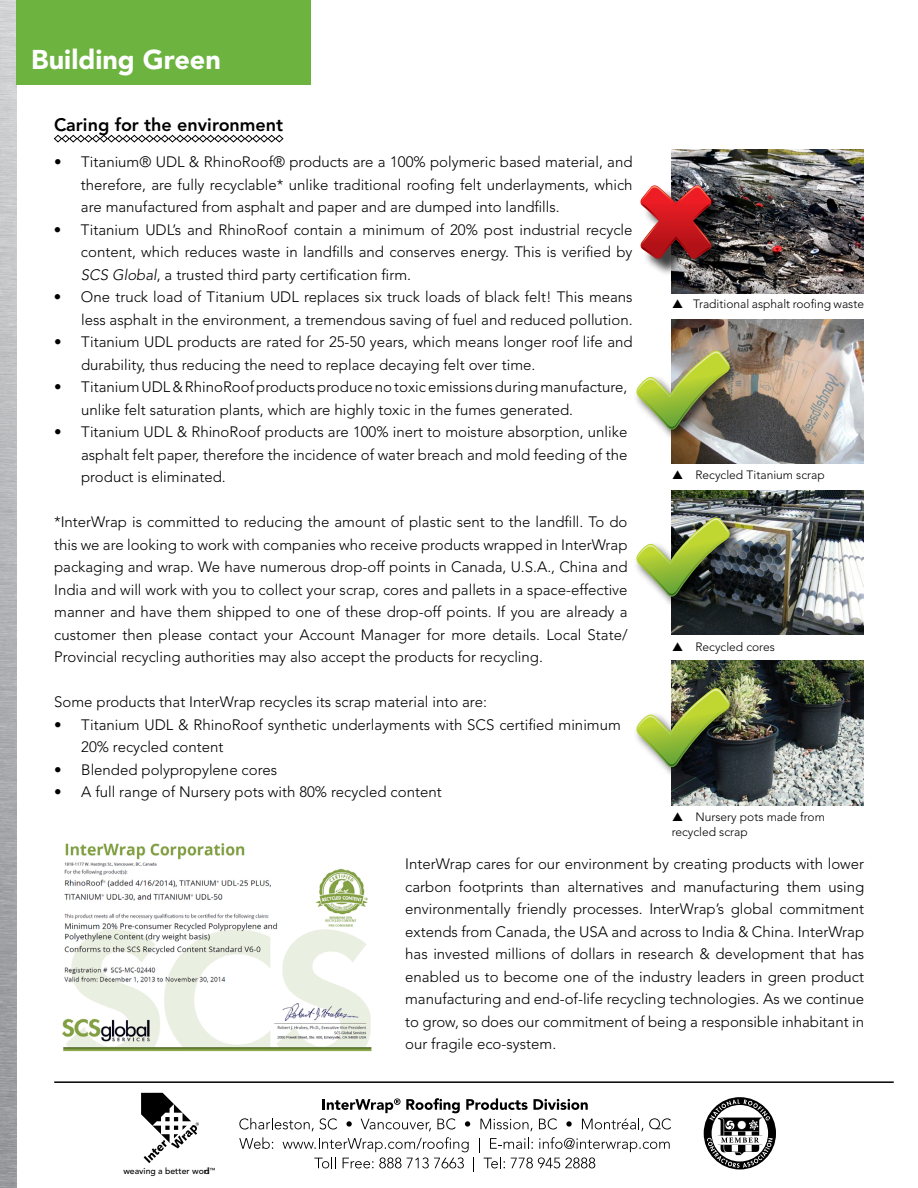
<style>
.page{position:relative;width:918px;height:1188px;background:#fff}
.page>*{position:absolute;margin:0;border:0;box-sizing:border-box;transform-origin:0 0}
.t1{font:900 27px "Avenir LT Std";color:#fff}
.t2{font:800 18px "Avenir LT Std";color:#000}
.t3{font:300 15px/22.5px "Avenir LT Std";color:#000;text-align:justify}
.t4{font:300 12px/15px "Avenir LT Std";color:#000}
.t5{font:500 8.7px "Avenir";color:#000}
.s1{font-style:italic}
</style>
<div class="page">
<img style="left:0;top:0;width:17px;height:1188px">
<hr style="left:54px;top:1081px;width:840px;height:2px;background:#000">
<svg style="left:239px;top:1098px;width:404px;height:33px"></svg>
<svg style="left:649px;top:1118px;width:22px;height:12px"></svg>
<svg style="left:239px;top:1137px;width:34px;height:12px"></svg>
<svg style="left:283px;top:1137px;width:387px;height:35px"></svg>
<svg style="left:141px;top:1093px;width:58px;height:70px"></svg>
<svg style="left:704px;top:1097px;width:72px;height:72px"></svg>
<div style="left:16px;top:0;width:294px;height:84px;background:#6cb33f"></div>
<svg style="left:54px;top:134px;width:230px;height:9px"></svg>
<img style="left:62px;top:843px;width:310px;height:209px">
<img style="left:672px;top:490px;width:192px;height:144px">
<img style="left:672px;top:149px;width:192px;height:144px">
<img style="left:672px;top:320px;width:192px;height:144px">
<img style="left:672px;top:661px;width:192px;height:144px">
<div style="left:643px;top:188px;width:87px;height:89px;background:#000;opacity:.75"></div>
<img style="left:640px;top:184px;width:72px;height:76px">
<div style="left:633px;top:685px;width:109px;height:95px;background:#000;opacity:.65"></div>
<img style="left:634px;top:688px;width:97px;height:80px">
<div style="left:633px;top:514px;width:109px;height:95px;background:#000;opacity:.65"></div>
<img style="left:634px;top:517px;width:97px;height:81px">
<div style="left:633px;top:348px;width:109px;height:94px;background:#000;opacity:.65"></div>
<img style="left:634px;top:351px;width:97px;height:80px">
<h1 class="t1" style="left:31px;top:43px;width:191px">Building Green</h1>
<p class="t2" style="left:54px;top:114px;width:231px">Caring for the environment</p>
<p class="t3" style="left:81px;top:151px;width:553px;text-indent:-27px">• Titanium® UDL &amp; RhinoRoof® products are a 100% polymeric based material, and therefore, are fully recyclable* unlike traditional roofing felt underlayments, which are manufactured from asphalt and paper and are dumped into landfills.</p>
<p class="t3" style="left:81px;top:218px;width:553px;text-indent:-27px">• Titanium UDL’s and RhinoRoof contain a minimum of 20% post industrial recycle content, which reduces waste in landfills and conserves energy. This is verified by <span class="s1">SCS Global</span>, a trusted third party certification firm.</p>
<p class="t3" style="left:54px;top:286px;width:580px;text-align:right">• One truck load of Titanium UDL replaces six truck loads of black felt! This means less asphalt in the environment, a tremendous saving of fuel and reduced pollution.</p>
<p class="t3" style="left:81px;top:331px;width:553px;text-indent:-27px">• Titanium UDL products are rated for 25-50 years, which means longer roof life and durability, thus reducing the need to replace decaying felt over time.</p>
<p class="t3" style="left:81px;top:376px;width:548px;text-indent:-27px">• TitaniumUDL&amp;RhinoRoofproductsproducenotoxicemissionsduringmanufacture, unlike felt saturation plants, which are highly toxic in the fumes generated.</p>
<p class="t3" style="left:81px;top:421px;width:548px;text-indent:-27px">• Titanium UDL &amp; RhinoRoof products are 100% inert to moisture absorption, unlike asphalt felt paper, therefore the incidence of water breach and mold feeding of the product is eliminated.</p>
<p class="t3" style="left:54px;top:511px;width:575px">*InterWrap is committed to reducing the amount of plastic sent to the landfill. To do this we are looking to work with companies who receive products wrapped in InterWrap packaging and wrap. We have numerous drop-off points in Canada, U.S.A., China and India and will work with you to collect your scrap, cores and pallets in a space-effective manner and have them shipped to one of these drop-off points. If you are already a customer then please contact your Account Manager for more details. Local State/ Provincial recycling authorities may also accept the products for recycling.</p>
<p class="t3" style="left:54px;top:691px;width:434px">Some products that InterWrap recycles its scrap material into are:</p>
<p class="t3" style="left:81px;top:713px;width:541px;text-indent:-27px">• Titanium UDL &amp; RhinoRoof synthetic underlayments with SCS certified minimum<br>20% recycled content</p>
<p class="t3" style="left:54px;top:758px;width:224px">• Blended polypropylene cores</p>
<p class="t3" style="left:54px;top:781px;width:389px">• A full range of Nursery pots with 80% recycled content</p>
<p class="t4" style="left:693px;top:297px;width:172px">Traditional asphalt roofing waste</p>
<p class="t4" style="left:696px;top:467px;width:131px">Recycled Titanium scrap</p>
<p class="t4" style="left:696px;top:640px;width:81px">Recycled cores</p>
<p class="t4" style="left:672px;top:809px;width:155px;text-indent:24px">Nursery pots made from recycled scrap</p>
<p class="t5" style="left:123px;top:1166px;width:94px">weaving a better world<sup>™</sup></p>
<p class="t3" style="left:405px;top:853px;width:461px">InterWrap cares for our environment by creating products with lower carbon footprints than alternatives and manufacturing them using environmentally friendly processes. InterWrap’s global commitment extends from Canada, the USA and across to India &amp; China. InterWrap has invested millions of dollars in research &amp; development that has enabled us to become one of the industry leaders in green product manufacturing and end-of-life recycling technologies. As we continue to grow, so does our commitment of being a responsible inhabitant in our fragile eco-system.</p>
</div>
